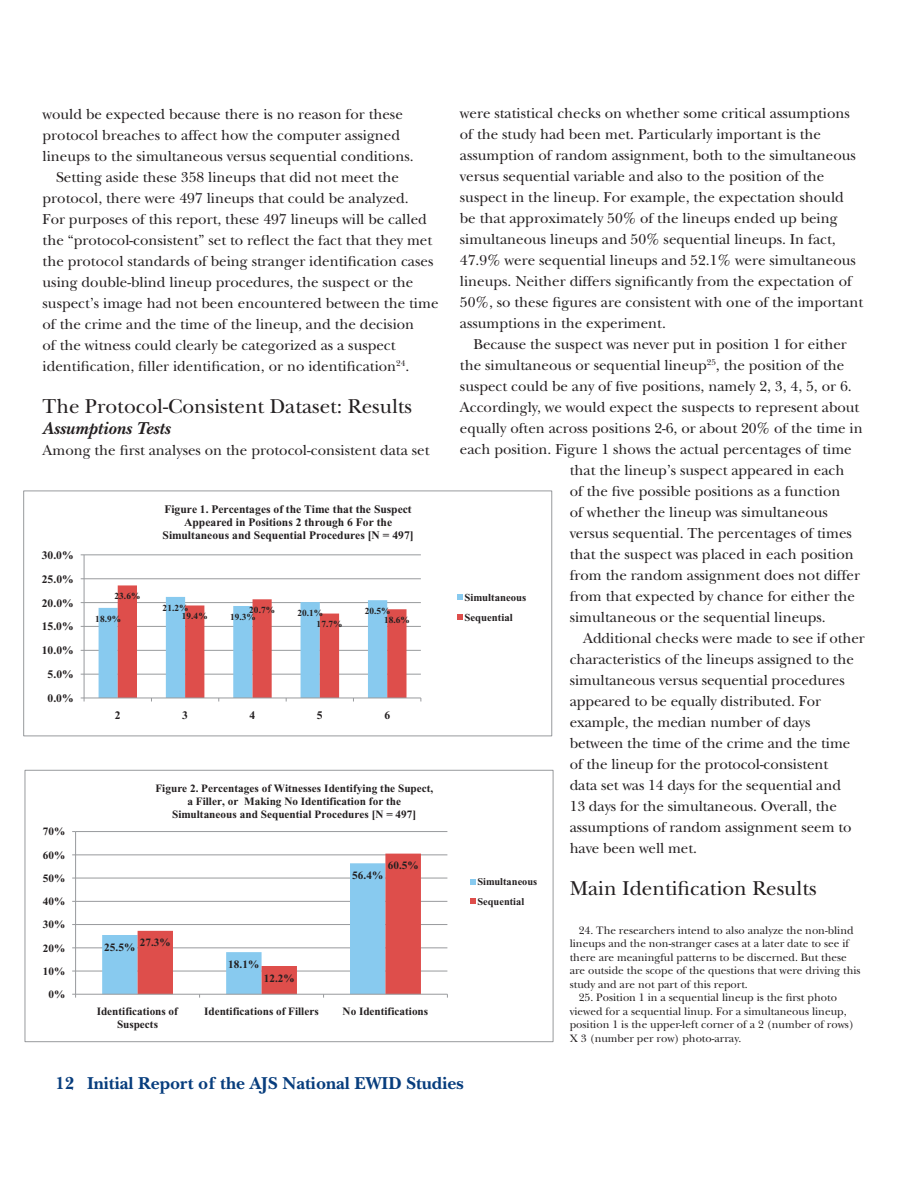
<style>
.page{position:relative;width:918px;height:1188px;background:#fff}
.page>*{position:absolute;margin:0;border:0;box-sizing:border-box;transform-origin:0 0}
.t1{font:21px "New Baskerville";color:#231f20}
.t2{font:700 18px "New Baskerville";color:#073d7d}
.t3{font:italic 700 18px "New Baskerville";color:#231f20}
.t4{font:15px/21px "New Baskerville";color:#231f20}
.t5{font:700 11.55px/13.4px "Times New Roman";color:#231f20;text-align:center}
.t6{font:11.25px/13.5px "New Baskerville";color:#231f20}
.t7{font:700 11.25px/12.9px "Times New Roman";color:#231f20;text-align:center}
.t8{font:700 10.65px/20.2px "Times New Roman";color:#231f20}
.t9{font:700 10.35px/19.6px "Times New Roman";color:#231f20}
.t10{font:700 9.3px "Times New Roman";letter-spacing:.005em;color:#231f20}
</style>
<div class="page">
<hr style="left:84px;top:674px;width:337px;height:1px;background:#989a9d">
<hr style="left:84px;top:650px;width:337px;height:1px;background:#989a9d">
<hr style="left:84px;top:626px;width:337px;height:1px;background:#989a9d">
<hr style="left:84px;top:602px;width:337px;height:1px;background:#989a9d">
<hr style="left:84px;top:578px;width:337px;height:1px;background:#989a9d">
<hr style="left:84px;top:554px;width:337px;height:1px;background:#989a9d">
<hr style="left:84px;top:555px;width:1px;height:143px;background:#989a9d">
<hr style="left:84px;top:698px;width:337px;height:1px;background:#989a9d">
<svg style="left:99px;top:585px;width:308px;height:117px"></svg>
<svg style="left:457px;top:594px;width:5px;height:6px"></svg>
<svg style="left:457px;top:615px;width:5px;height:5px"></svg>
<div style="left:23px;top:490px;width:529px;height:246px;border:1px solid #989a9d"></div>
<hr style="left:76px;top:971px;width:371px;height:1px;background:#989a9d">
<hr style="left:76px;top:947px;width:371px;height:1px;background:#989a9d">
<hr style="left:76px;top:924px;width:371px;height:1px;background:#989a9d">
<hr style="left:76px;top:901px;width:371px;height:1px;background:#989a9d">
<hr style="left:76px;top:878px;width:371px;height:1px;background:#989a9d">
<hr style="left:76px;top:854px;width:371px;height:1px;background:#989a9d">
<hr style="left:76px;top:831px;width:371px;height:1px;background:#989a9d">
<hr style="left:75px;top:832px;width:1px;height:162px;background:#989a9d">
<hr style="left:76px;top:994px;width:371px;height:1px;background:#989a9d">
<svg style="left:102px;top:854px;width:319px;height:144px"></svg>
<svg style="left:470px;top:879px;width:5px;height:5px"></svg>
<svg style="left:470px;top:898px;width:5px;height:6px"></svg>
<div style="left:25px;top:770px;width:529px;height:272px;border:1px solid #989a9d"></div>
<p class="t4" style="left:43px;top:104px;width:362px">would be expected because there is no reason for these</p>
<p class="t4" style="left:43px;top:125px;width:359px">protocol breaches to affect how the computer assigned</p>
<p class="t4" style="left:43px;top:146px;width:373px">lineups to the simultaneous versus sequential conditions.</p>
<p class="t4" style="left:56px;top:167px;width:344px">Setting aside these 358 lineups that did not meet the</p>
<p class="t4" style="left:43px;top:188px;width:368px">protocol, there were 497 lineups that could be analyzed.</p>
<p class="t4" style="left:43px;top:209px;width:386px">For purposes of this report, these 497 lineups will be called</p>
<p class="t4" style="left:43px;top:230px;width:391px">the “protocol-consistent” set to reflect the fact that they met</p>
<p class="t4" style="left:43px;top:251px;width:392px">the protocol standards of being stranger identification cases</p>
<p class="t4" style="left:43px;top:272px;width:372px">using double-blind lineup procedures, the suspect or the</p>
<p class="t4" style="left:43px;top:293px;width:398px">suspect’s image had not been encountered between the time</p>
<p class="t4" style="left:43px;top:314px;width:373px">of the crime and the time of the lineup, and the decision</p>
<p class="t4" style="left:43px;top:335px;width:355px">of the witness could clearly be categorized as a suspect</p>
<p class="t4" style="left:43px;top:356px;width:368px">identification, filler identification, or no identification<sup>24</sup>.</p>
<h1 class="t1" style="left:43px;top:394px;width:371px">The Protocol-Consistent Dataset: Results</h1>
<p class="t3" style="left:43px;top:418px;width:129px">Assumptions Tests</p>
<p class="t4" style="left:43px;top:440px;width:388px">Among the first analyses on the protocol-consistent data set</p>
<p class="t5" style="left:42px;top:548px;width:33px">30.0%</p>
<p class="t5" style="left:42px;top:572px;width:33px">25.0%</p>
<p class="t5" style="left:42px;top:596px;width:33px">20.0%</p>
<p class="t5" style="left:42px;top:620px;width:33px">15.0%</p>
<p class="t5" style="left:42px;top:644px;width:33px">10.0%</p>
<p class="t5" style="left:48px;top:668px;width:28px">5.0%</p>
<p class="t5" style="left:48px;top:692px;width:28px">0.0%</p>
<p class="t10" style="left:115px;top:591px;width:27px">23.6%</p>
<p class="t10" style="left:95px;top:613px;width:27px">18.9%</p>
<p class="t5" style="left:163px;top:502px;width:253px">Figure 1. Percentages of the Time that the Suspect<br>Appeared in Positions 2 through 6 For the<br>Simultaneous and Sequential Procedures [N = 497]</p>
<p class="t10" style="left:163px;top:603px;width:27px">21.2%</p>
<p class="t10" style="left:182px;top:611px;width:27px">19.4%</p>
<p class="t10" style="left:249px;top:605px;width:27px">20.7%</p>
<p class="t10" style="left:230px;top:612px;width:27px">19.3%</p>
<p class="t10" style="left:297px;top:608px;width:27px">20.1%</p>
<p class="t10" style="left:365px;top:606px;width:27px">20.5%</p>
<p class="t10" style="left:384px;top:615px;width:27px">18.6%</p>
<p class="t10" style="left:317px;top:619px;width:27px">17.7%</p>
<p class="t5" style="left:115px;top:709px;width:7px">2</p>
<p class="t5" style="left:182px;top:709px;width:7px">3</p>
<p class="t5" style="left:250px;top:709px;width:7px">4</p>
<p class="t5" style="left:317px;top:709px;width:7px">5</p>
<p class="t5" style="left:384px;top:709px;width:7px">6</p>
<p class="t7" style="left:43px;top:825px;width:24px">70%</p>
<p class="t7" style="left:43px;top:849px;width:24px">60%</p>
<p class="t7" style="left:43px;top:872px;width:24px">50%</p>
<p class="t7" style="left:43px;top:895px;width:24px">40%</p>
<p class="t7" style="left:43px;top:918px;width:24px">30%</p>
<p class="t7" style="left:43px;top:942px;width:24px">20%</p>
<p class="t7" style="left:43px;top:965px;width:24px">10%</p>
<p class="t7" style="left:49px;top:988px;width:18px">0%</p>
<p class="t7" style="left:155px;top:782px;width:279px">Figure 2. Percentages of Witnesses Identifying the Supect, a Filler, or Making No Identification for the<br>Simultaneous and Sequential Procedures [N = 497]</p>
<p class="t7" style="left:140px;top:936px;width:33px">27.3%</p>
<p class="t7" style="left:104px;top:941px;width:33px">25.5%</p>
<p class="t7" style="left:228px;top:958px;width:32px">18.1%</p>
<p class="t7" style="left:264px;top:972px;width:33px">12.2%</p>
<p class="t7" style="left:388px;top:859px;width:33px">60.5%</p>
<p class="t7" style="left:352px;top:869px;width:33px">56.4%</p>
<p class="t7" style="left:97px;top:1005px;width:83px">Identifications of<br>Suspects</p>
<p class="t7" style="left:204px;top:1005px;width:116px">Identifications of Fillers</p>
<p class="t7" style="left:343px;top:1005px;width:87px">No Identifications</p>
<p class="t4" style="left:460px;top:103px;width:405px">were statistical checks on whether some critical assumptions of the study had been met. Particularly important is the assumption of random assignment, both to the simultaneous versus sequential variable and also to the position of the suspect in the lineup. For example, the expectation should be that approximately 50% of the lineups ended up being simultaneous lineups and 50% sequential lineups. In fact, 47.9% were sequential lineups and 52.1% were simultaneous lineups. Neither differs significantly from the expectation of 50%, so these figures are consistent with one of the important assumptions in the experiment.</p>
<p class="t4" style="left:473px;top:334px;width:375px">Because the suspect was never put in position 1 for either</p>
<p class="t4" style="left:460px;top:355px;width:386px">the simultaneous or sequential lineup<sup>25</sup>, the position of the</p>
<p class="t4" style="left:460px;top:376px;width:393px">suspect could be any of five positions, namely 2, 3, 4, 5, or 6.</p>
<p class="t4" style="left:460px;top:397px;width:401px">Accordingly, we would expect the suspects to represent about</p>
<p class="t4" style="left:460px;top:418px;width:404px">equally often across positions 2-6, or about 20% of the time in</p>
<p class="t4" style="left:460px;top:439px;width:393px">each position. Figure 1 shows the actual percentages of time</p>
<p class="t4" style="left:570px;top:460px;width:276px">that the lineup’s suspect appeared in each</p>
<p class="t4" style="left:570px;top:481px;width:272px">of the five possible positions as a function</p>
<p class="t4" style="left:570px;top:502px;width:260px">of whether the lineup was simultaneous</p>
<p class="t4" style="left:570px;top:523px;width:284px">versus sequential. The percentages of times</p>
<p class="t4" style="left:570px;top:544px;width:286px">that the suspect was placed in each position</p>
<p class="t4" style="left:570px;top:565px;width:292px">from the random assignment does not differ</p>
<p class="t4" style="left:570px;top:586px;width:287px">from that expected by chance for either the</p>
<p class="t4" style="left:570px;top:607px;width:258px">simultaneous or the sequential lineups.</p>
<p class="t4" style="left:583px;top:628px;width:283px">Additional checks were made to see if other</p>
<p class="t4" style="left:570px;top:649px;width:286px">characteristics of the lineups assigned to the</p>
<p class="t4" style="left:570px;top:670px;width:277px">simultaneous versus sequential procedures</p>
<p class="t4" style="left:570px;top:691px;width:253px">appeared to be equally distributed. For</p>
<p class="t4" style="left:570px;top:712px;width:242px">example, the median number of days</p>
<p class="t4" style="left:570px;top:733px;width:282px">between the time of the crime and the time</p>
<p class="t4" style="left:570px;top:754px;width:260px">of the lineup for the protocol-consistent</p>
<p class="t4" style="left:570px;top:775px;width:273px">data set was 14 days for the sequential and</p>
<p class="t4" style="left:570px;top:796px;width:269px">13 days for the simultaneous. Overall, the</p>
<p class="t4" style="left:570px;top:817px;width:283px">assumptions of random assignment seem to</p>
<p class="t4" style="left:570px;top:838px;width:129px">have been well met.</p>
<h1 class="t1" style="left:570px;top:876px;width:248px">Main Identification Results</h1>
<p class="t6" style="left:570px;top:923px;width:292px;text-indent:9px">24. The researchers intend to also analyze the non-blind lineups and the non-stranger cases at a later date to see if there are meaningful patterns to be discerned. But these are outside the scope of the questions that were driving this study and are not part of this report.</p>
<p class="t6" style="left:570px;top:991px;width:286px;text-indent:9px">25. Position 1 in a sequential lineup is the first photo viewed for a sequential linup. For a simultaneous lineup, position 1 is the upper-left corner of a 2 (number of rows)<br>X 3 (number per row) photo-array.</p>
<p class="t8" style="left:465px;top:587px;width:63px">Simultaneous<br>Sequential</p>
<p class="t9" style="left:477px;top:872px;width:61px">Simultaneous<br>Sequential</p>
<p class="t2" style="left:56px;top:1072px;width:410px">12 Initial Report of the AJS National EWID Studies</p>
</div>
